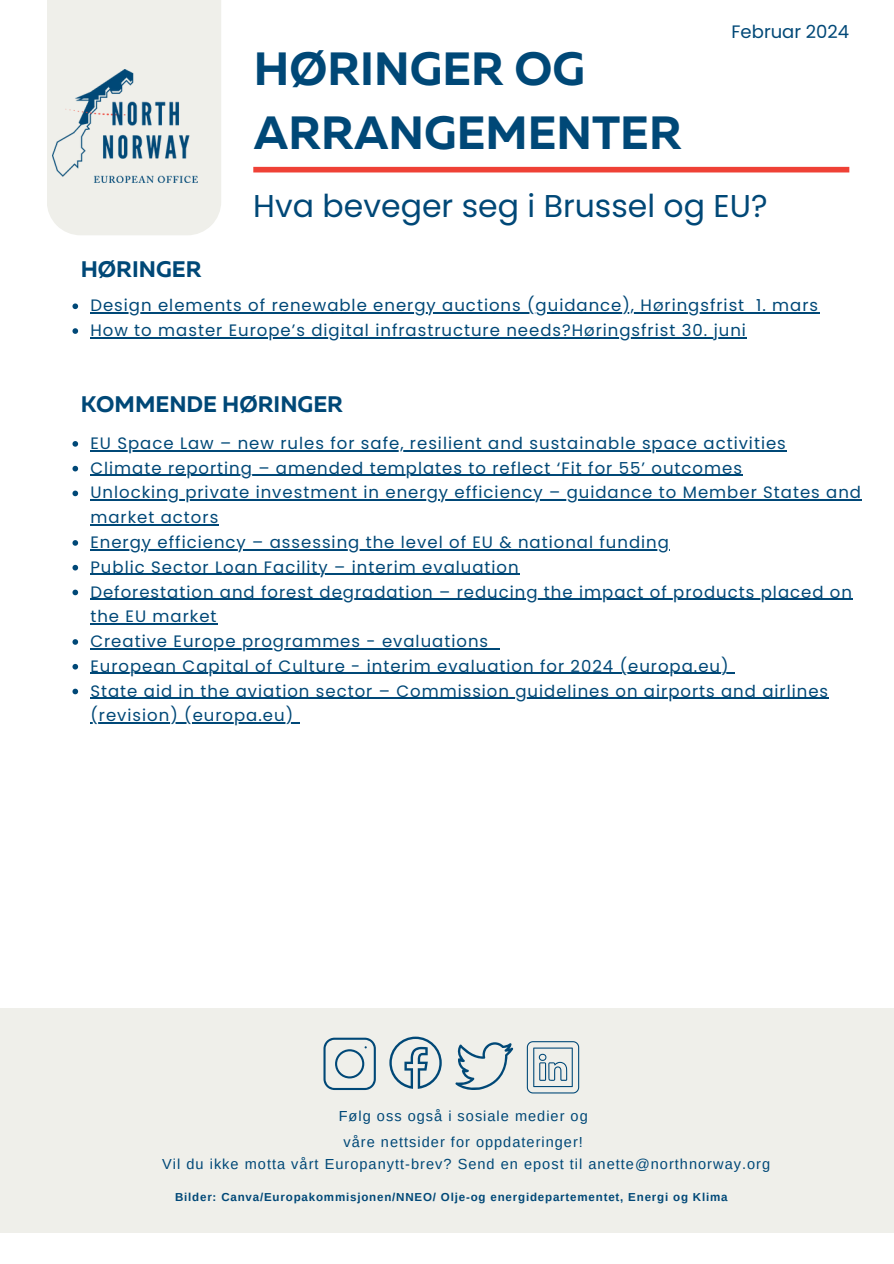
<style>
.page{position:relative;width:894px;height:1264px;background:#fff}
.page>*{position:absolute;margin:0;border:0;box-sizing:border-box;transform-origin:0 0}
.t1{font:700 46.5px/64.2px "Muller";color:#004877}
.t2{font:31.5px "Poppins";color:#004877}
.t3{font:700 22.5px "Muller";color:#004877}
.t4{font:18px "Poppins";color:#004877}
.t5{font:16.5px/24.8px "Poppins";letter-spacing:.06em;color:#004877}
.t6{font:14.55px/25.8px "Arimo";letter-spacing:.07em;color:#004877;text-align:center}
.t7{font:700 11.55px "Arimo";letter-spacing:.07em;color:#004877}
</style>
<div class="page">
<div style="left:47px;top:0;width:174px;height:235px;background:#efefea"></div>
<div style="left:253px;top:167px;width:596px;height:5px;background:#ef4136"></div>
<img style="left:53px;top:70px;width:144px;height:112px">
<svg style="left:72px;top:303px;width:6px;height:6px"></svg>
<hr style="left:90px;top:312px;width:655px;height:1px;background:#004877">
<hr style="left:755px;top:312px;width:63px;height:1px;background:#004877">
<svg style="left:72px;top:328px;width:6px;height:6px"></svg>
<hr style="left:90px;top:337px;width:656px;height:1px;background:#004877">
<svg style="left:72px;top:441px;width:6px;height:5px"></svg>
<hr style="left:90px;top:450px;width:696px;height:1px;background:#004877">
<svg style="left:72px;top:466px;width:6px;height:5px"></svg>
<hr style="left:90px;top:475px;width:652px;height:1px;background:#004877">
<svg style="left:72px;top:490px;width:6px;height:6px"></svg>
<hr style="left:90px;top:499px;width:771px;height:1px;background:#004877">
<hr style="left:90px;top:524px;width:129px;height:1px;background:#004877">
<svg style="left:72px;top:540px;width:6px;height:5px"></svg>
<hr style="left:90px;top:549px;width:579px;height:1px;background:#004877">
<svg style="left:72px;top:565px;width:6px;height:5px"></svg>
<hr style="left:90px;top:574px;width:429px;height:1px;background:#004877">
<svg style="left:72px;top:589px;width:6px;height:6px"></svg>
<hr style="left:90px;top:598px;width:762px;height:1px;background:#004877">
<hr style="left:90px;top:623px;width:127px;height:1px;background:#004877">
<svg style="left:72px;top:639px;width:6px;height:5px"></svg>
<hr style="left:90px;top:648px;width:399px;height:1px;background:#004877">
<svg style="left:72px;top:664px;width:6px;height:5px"></svg>
<hr style="left:90px;top:673px;width:639px;height:1px;background:#004877">
<svg style="left:72px;top:688px;width:6px;height:6px"></svg>
<hr style="left:90px;top:697px;width:739px;height:1px;background:#004877">
<hr style="left:90px;top:722px;width:204px;height:1px;background:#004877">
<div style="left:0;top:1008px;width:893px;height:224px;background:#efefea"></div>
<svg style="left:323px;top:1037px;width:53px;height:53px"></svg>
<svg style="left:389px;top:1036px;width:52px;height:52px"></svg>
<svg style="left:455px;top:1042px;width:58px;height:47px"></svg>
<svg style="left:526px;top:1041px;width:53px;height:52px"></svg>
<h1 class="t1" style="left:254px;top:40px;width:429px">HØRINGER OG<br>ARRANGEMENTER</h1>
<p class="t4" style="left:731px;top:19px;width:119px">Februar 2024</p>
<h3 class="t3" style="left:81px;top:260px;width:122px">HØRINGER</h3>
<h2 class="t2" style="left:253px;top:184px;width:515px">Hva beveger seg i Brussel og EU?</h2>
<p class="t5" style="left:90px;top:293px;width:729px">Design elements of renewable energy auctions (guidance), Høringsfrist 1. mars<br>How to master Europe’s digital infrastructure needs?Høringsfrist 30. juni</p>
<h3 class="t3" style="left:81px;top:395px;width:264px">KOMMENDE HØRINGER</h3>
<p class="t5" style="left:90px;top:431px;width:772px">EU Space Law – new rules for safe, resilient and sustainable space activities Climate reporting – amended templates to reflect ‘Fit for 55’ outcomes<br>Unlocking private investment in energy efficiency – guidance to Member States and market actors<br>Energy efficiency – assessing the level of EU &amp; national funding<br>Public Sector Loan Facility – interim evaluation<br>Deforestation and forest degradation – reducing the impact of products placed on the EU market<br>Creative Europe programmes - evaluations<br>European Capital of Culture - interim evaluation for 2024 (europa.eu)<br>State aid in the aviation sector – Commission guidelines on airports and airlines (revision) (europa.eu)</p>
<p class="t6" style="left:338px;top:1102px;width:250px">Følg oss også i sosiale medier og våre nettsider for oppdateringer!</p>
<p class="t6" style="left:162px;top:1151px;width:609px">Vil du ikke motta vårt Europanytt-brev? Send en epost til anette@northnorway.org</p>
<p class="t7" style="left:175px;top:1190px;width:554px">Bilder: Canva/Europakommisjonen/NNEO/ Olje-og energidepartementet, Energi og Klima</p>
</div>
